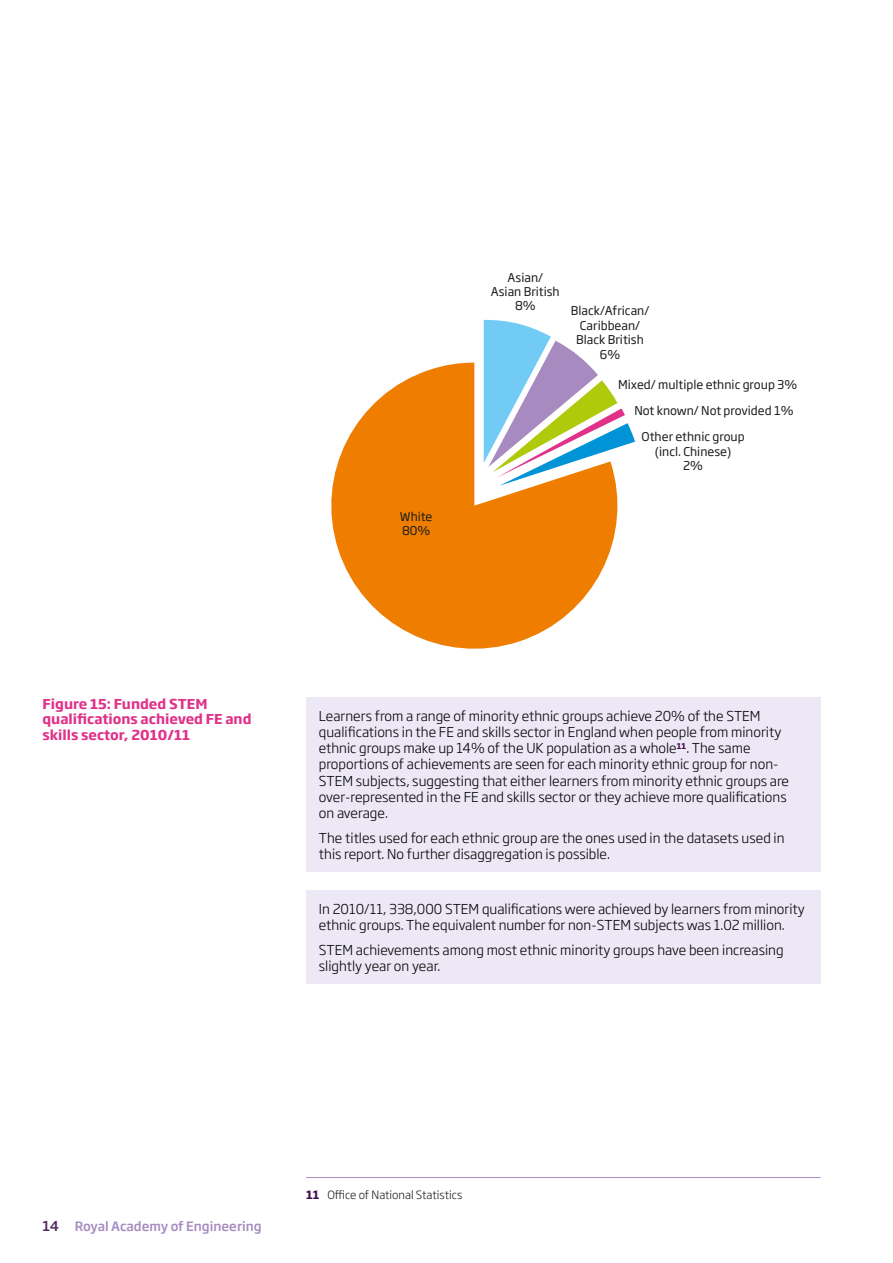
<style>
.page{position:relative;width:893px;height:1263px;background:#fff}
.page>*{position:absolute;margin:0;border:0;box-sizing:border-box;transform-origin:0 0}
.t1{font:300 13.5px/16.2px "Soho Gothic Std";color:#000}
.t2{font:700 13.5px/15.5px "Soho Gothic Std";color:#e1328a}
.t3{font:500 12.75px "Soho Gothic Std";color:#a78bc0}
.t4{font:12px/14.4px "Soho Gothic Std";color:#1d1d1b;text-align:center}
.t5{font:300 11.25px "Soho Gothic Std";color:#1d1d1b}
.s1{font-size:13.5px;color:#552a63}
.s2{font-family:"Soho Std";font-weight:700;color:#421151}
</style>
<div class="page">
<div style="left:306px;top:697px;width:515px;height:175px;background:#ede8f5"></div>
<div style="left:306px;top:890px;width:515px;height:93px;background:#ede8f5"></div>
<svg style="left:484px;top:320px;width:103px;height:43px"></svg>
<svg style="left:331px;top:363px;width:304px;height:286px;fill:#ef7d00"></svg>
<hr style="left:306px;top:1177px;width:515px;height:1px;background:#a78bc0">
<p class="t2" style="left:43px;top:696px;width:210px">Figure 15: Funded STEM qualifications achieved FE and skills sector, 2010/11</p>
<p class="t4" style="left:400px;top:509px;width:34px;text-align:left">White<br>80%</p>
<p class="t4" style="left:491px;top:270px;width:70px">Asian/<br>Asian British<br>8%</p>
<p class="t4" style="left:571px;top:304px;width:80px">Black/African/<br>Caribbean/<br>Black British<br>6%</p>
<p class="t4" style="left:634px;top:371px;width:164px;line-height:26.1px;text-align:left;text-indent:-16px">Mixed/ multiple ethnic group 3%<br>Not known/ Not provided 1%</p>
<p class="t4" style="left:641px;top:430px;width:105px">Other ethnic group (incl. Chinese)<br>2%</p>
<p class="t1" style="left:319px;top:708px;width:472px">Learners from a range of minority ethnic groups achieve 20% of the STEM qualifications in the FE and skills sector in England when people from minority ethnic groups make up 14% of the UK population as a whole<sup>11</sup>. The same proportions of achievements are seen for each minority ethnic group for non-STEM subjects, suggesting that either learners from minority ethnic groups are over-represented in the FE and skills sector or they achieve more qualifications on average.</p>
<p class="t1" style="left:319px;top:830px;width:467px">The titles used for each ethnic group are the ones used in the datasets used in this report. No further disaggregation is possible.</p>
<p class="t1" style="left:319px;top:901px;width:487px">In 2010/11, 338,000 STEM qualifications were achieved by learners from minority ethnic groups. The equivalent number for non-STEM subjects was 1.02 million.</p>
<p class="t1" style="left:319px;top:942px;width:466px">STEM achievements among most ethnic minority groups have been increasing slightly year on year.</p>
<p class="t3" style="left:43px;top:1218px;width:221px"><span class="s1">14</span> Royal Academy of Engineering</p>
<p class="t5" style="left:306px;top:1188px;width:158px"><span class="s2">11</span> Office of National Statistics</p>
</div>
